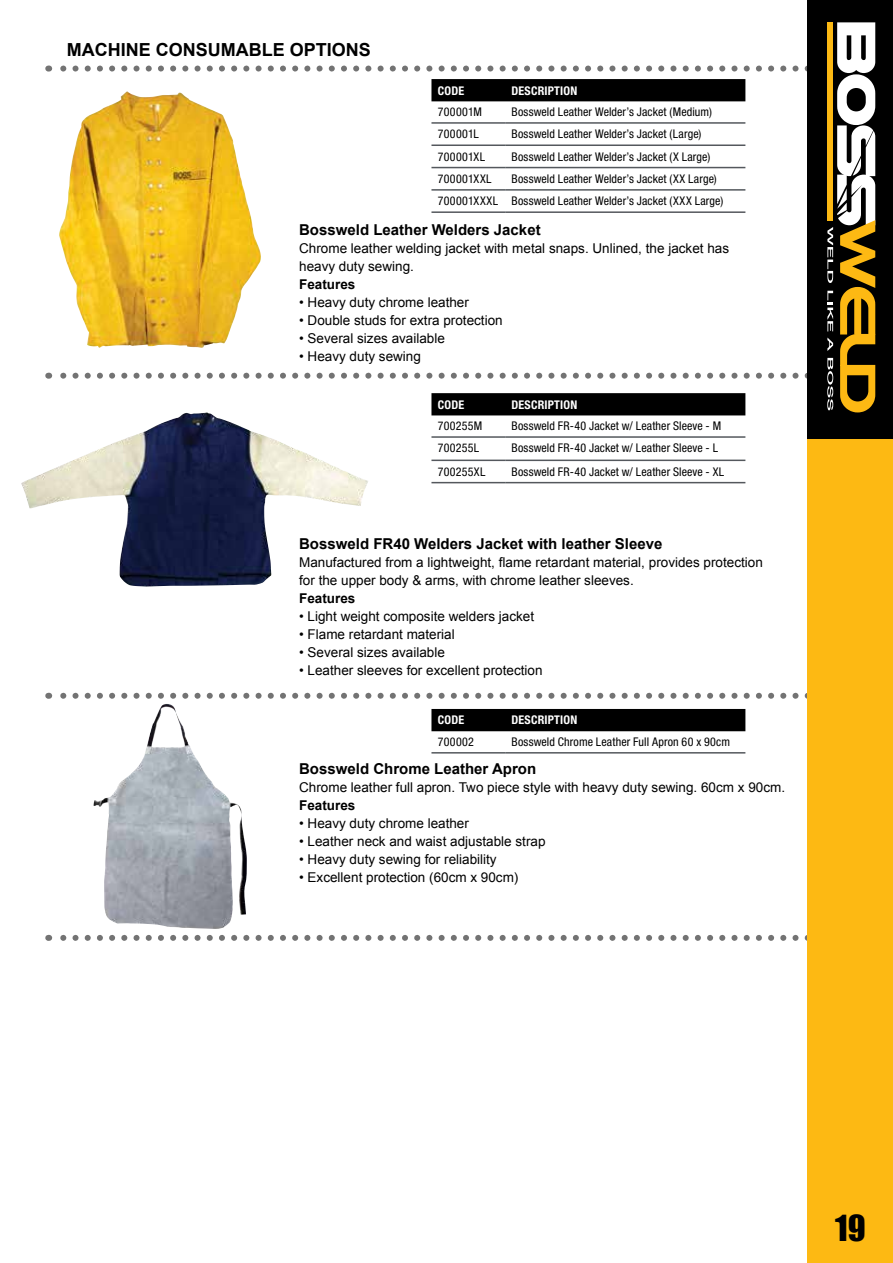
<style>
.page{position:relative;width:893px;height:1263px;background:#fff}
.page>*{position:absolute;margin:0;border:0;box-sizing:border-box;transform-origin:0 0}
.t1{font:33px "Impact";color:#000}
.t2{font:700 18px "Arial";color:#000}
.t3{font:700 15px "Arial";color:#000}
.t4{font:13.5px/18px "Arial";color:#000}
.t5{font:700 13.5px "Arial";color:#000}
.t6{font:condensed 12px/22.4px "Helvetica Neue LT Std";letter-spacing:.01em;color:#000}
.t7{font:700 condensed 12px "Helvetica Neue LT Std";letter-spacing:.015em;color:#fff}
.t8{font:condensed 12px "Helvetica Neue LT Std";letter-spacing:.03em;color:#000}
</style>
<div class="page">
<svg style="left:48px;top:66px;width:748px;height:6px"></svg>
<svg style="left:48px;top:373px;width:748px;height:6px"></svg>
<svg style="left:48px;top:693px;width:748px;height:6px"></svg>
<svg style="left:48px;top:935px;width:748px;height:6px"></svg>
<div style="left:808px;top:0;width:85px;height:1263px;background:#fdb913"></div>
<div style="left:808px;top:0;width:85px;height:438px;background:#000"></div>
<svg style="left:827px;top:22px;width:48px;height:390px"></svg>
<div style="left:431px;top:79px;width:314px;height:22px;background:#000"></div>
<hr style="left:431px;top:122px;width:74px;height:2px;background:#54585d">
<hr style="left:505px;top:122px;width:240px;height:2px;background:#54585d">
<hr style="left:431px;top:144px;width:74px;height:2px;background:#54585d">
<hr style="left:505px;top:144px;width:240px;height:2px;background:#54585d">
<hr style="left:431px;top:167px;width:74px;height:1px;background:#54585d">
<hr style="left:505px;top:167px;width:240px;height:1px;background:#54585d">
<hr style="left:431px;top:189px;width:74px;height:2px;background:#54585d">
<hr style="left:505px;top:189px;width:240px;height:2px;background:#54585d">
<hr style="left:431px;top:211px;width:74px;height:2px;background:#54585d">
<hr style="left:505px;top:211px;width:240px;height:2px;background:#54585d">
<div style="left:431px;top:393px;width:314px;height:22px;background:#000"></div>
<hr style="left:431px;top:436px;width:74px;height:2px;background:#54585d">
<hr style="left:505px;top:436px;width:240px;height:2px;background:#54585d">
<hr style="left:431px;top:460px;width:74px;height:1px;background:#54585d">
<hr style="left:505px;top:460px;width:240px;height:1px;background:#54585d">
<hr style="left:431px;top:482px;width:74px;height:1px;background:#54585d">
<hr style="left:505px;top:482px;width:240px;height:1px;background:#54585d">
<div style="left:431px;top:709px;width:314px;height:22px;background:#000"></div>
<hr style="left:431px;top:752px;width:74px;height:1px;background:#54585d">
<hr style="left:505px;top:752px;width:240px;height:1px;background:#54585d">
<img style="left:94px;top:704px;width:140px;height:225px">
<img style="left:21px;top:412px;width:250px;height:174px">
<img style="left:59px;top:92px;width:173px;height:256px">
<h2 class="t2" style="left:67px;top:37px;width:306px">MACHINE CONSUMABLE OPTIONS</h2>
<p class="t7" style="left:438px;top:83px;width:28px">CODE</p>
<p class="t7" style="left:512px;top:83px;width:67px">DESCRIPTION</p>
<p class="t6" style="left:438px;top:101px;width:45px">700001M</p>
<p class="t6" style="left:512px;top:101px;width:202px">Bossweld Leather Welder’s Jacket (Medium)</p>
<p class="t6" style="left:438px;top:123px;width:42px">700001L</p>
<p class="t6" style="left:512px;top:123px;width:191px">Bossweld Leather Welder’s Jacket (Large)</p>
<p class="t8" style="left:438px;top:149px;width:49px">700001XL</p>
<p class="t6" style="left:512px;top:145px;width:200px">Bossweld Leather Welder’s Jacket (X Large)</p>
<p class="t8" style="left:438px;top:172px;width:55px">700001XXL</p>
<p class="t6" style="left:438px;top:167px;width:287px;text-indent:74px">Bossweld Leather Welder’s Jacket (XX Large)<br>700001XXXL Bossweld Leather Welder’s Jacket (XXX Large)</p>
<p class="t3" style="left:299px;top:220px;width:243px">Bossweld Leather Welders Jacket</p>
<p class="t4" style="left:299px;top:239px;width:431px">Chrome leather welding jacket with metal snaps. Unlined, the jacket has heavy duty sewing.</p>
<p class="t5" style="left:299px;top:275px;width:58px">Features</p>
<p class="t4" style="left:299px;top:293px;width:171px">• Heavy duty chrome leather</p>
<p class="t4" style="left:299px;top:311px;width:205px">• Double studs for extra protection</p>
<p class="t4" style="left:299px;top:329px;width:147px">• Several sizes available</p>
<p class="t4" style="left:299px;top:347px;width:123px">• Heavy duty sewing</p>
<p class="t7" style="left:438px;top:397px;width:28px">CODE</p>
<p class="t7" style="left:512px;top:397px;width:67px">DESCRIPTION</p>
<p class="t6" style="left:438px;top:415px;width:46px">700255M</p>
<p class="t6" style="left:512px;top:415px;width:211px">Bossweld FR-40 Jacket w/ Leather Sleeve - M</p>
<p class="t6" style="left:438px;top:437px;width:43px">700255L</p>
<p class="t6" style="left:512px;top:437px;width:208px">Bossweld FR-40 Jacket w/ Leather Sleeve - L</p>
<p class="t6" style="left:438px;top:460px;width:49px">700255XL</p>
<p class="t6" style="left:512px;top:460px;width:214px">Bossweld FR-40 Jacket w/ Leather Sleeve - XL</p>
<p class="t3" style="left:299px;top:534px;width:365px">Bossweld FR40 Welders Jacket with leather Sleeve</p>
<p class="t4" style="left:299px;top:553px;width:465px">Manufactured from a lightweight, flame retardant material, provides protection for the upper body &amp; arms, with chrome leather sleeves.</p>
<p class="t5" style="left:299px;top:589px;width:58px">Features</p>
<p class="t4" style="left:299px;top:607px;width:237px">• Light weight composite welders jacket</p>
<p class="t4" style="left:299px;top:625px;width:157px">• Flame retardant material</p>
<p class="t4" style="left:299px;top:643px;width:147px">• Several sizes available</p>
<p class="t4" style="left:299px;top:661px;width:245px">• Leather sleeves for excellent protection</p>
<p class="t7" style="left:438px;top:713px;width:28px">CODE</p>
<p class="t7" style="left:512px;top:713px;width:67px">DESCRIPTION</p>
<p class="t6" style="left:438px;top:730px;width:38px">700002</p>
<p class="t6" style="left:512px;top:730px;width:220px">Bossweld Chrome Leather Full Apron 60 x 90cm</p>
<p class="t3" style="left:299px;top:759px;width:238px">Bossweld Chrome Leather Apron</p>
<p class="t4" style="left:299px;top:779px;width:487px">Chrome leather full apron. Two piece style with heavy duty sewing. 60cm x 90cm.</p>
<p class="t5" style="left:299px;top:797px;width:58px">Features</p>
<p class="t4" style="left:299px;top:815px;width:171px">• Heavy duty chrome leather</p>
<p class="t4" style="left:299px;top:833px;width:248px">• Leather neck and waist adjustable strap</p>
<p class="t4" style="left:299px;top:851px;width:199px">• Heavy duty sewing for reliability</p>
<p class="t4" style="left:299px;top:869px;width:221px">• Excellent protection (60cm x 90cm)</p>
<h1 class="t1" style="left:835px;top:1202px;width:32px">19</h1>
</div>
